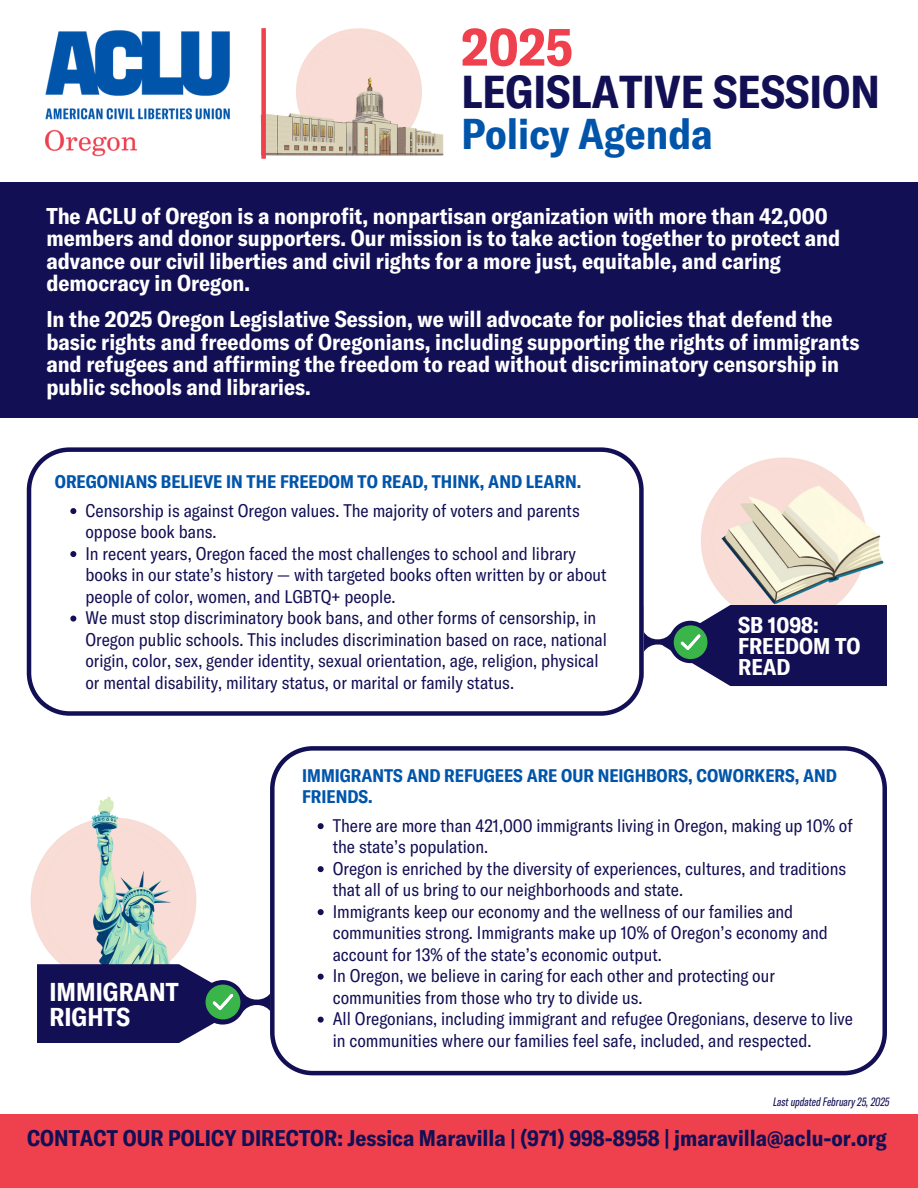
<style>
.page{position:relative;width:918px;height:1188px;background:#fff}
.page>*{position:absolute;margin:0;border:0;box-sizing:border-box;transform-origin:0 0}
.t1{font:700 condensed 52.65px "GT America";color:#ef404e}
.t2{font:700 condensed 45.45px "GT America";color:#130f54}
.t3{font:700 condensed 42.45px "GT America";color:#05a}
.t4{font:700 condensed 25.5px/24.8px "GT America";color:#fff}
.t5{font:700 condensed 22.5px/22.5px "GT America";color:#fff}
.t6{font:700 condensed 22.35px "GT America";color:#130f54}
.t7{font:condensed 18px/21.5px "GT America";color:#130f54}
.t8{font:700 condensed 18px/21.5px "GT America";color:#05a}
.t9{font:12px "GT America Cm Rg It";color:#130f54}
</style>
<div class="page">
<img style="left:45px;top:30px;width:179px;height:127px">
<img style="left:30px;top:829px;width:42px;height:129px">
<img style="left:72px;top:796px;width:125px;height:162px">
<div style="left:0;top:182px;width:918px;height:236px;background:#130f54"></div>
<div style="left:0;top:1114px;width:918px;height:74px;background:#ef404e"></div>
<svg style="left:644px;top:620px;width:243px;height:66px"></svg>
<img style="left:696px;top:461px;width:191px;height:160px">
<svg style="left:27px;top:447px;width:616px;height:269px"></svg>
<img style="left:224px;top:28px;width:220px;height:128px">
<div style="left:261px;top:28px;width:5px;height:131px;background:#ef404e"></div>
<svg style="left:270px;top:746px;width:617px;height:329px"></svg>
<svg style="left:70px;top:508px;width:6px;height:6px"></svg>
<svg style="left:70px;top:551px;width:6px;height:6px"></svg>
<svg style="left:70px;top:616px;width:6px;height:6px"></svg>
<svg style="left:318px;top:823px;width:6px;height:6px"></svg>
<svg style="left:318px;top:866px;width:6px;height:6px"></svg>
<svg style="left:318px;top:909px;width:6px;height:6px"></svg>
<svg style="left:37px;top:958px;width:306px;height:89px"></svg>
<p class="t1" style="left:461px;top:13px;width:113px">2025</p>
<p class="t2" style="left:461px;top:62px;width:420px">LEGISLATIVE SESSION</p>
<h5 class="t3" style="left:461px;top:107px;width:253px">Policy Agenda</h5>
<h6 class="t5" style="left:46px;top:203px;width:795px">The ACLU of Oregon is a nonprofit, nonpartisan organization with more than 42,000 members and donor supporters. Our mission is to take action together to protect and advance our civil liberties and civil rights for a more just, equitable, and caring democracy in Oregon.</h6>
<h6 class="t5" style="left:46px;top:307px;width:815px">In the 2025 Oregon Legislative Session, we will advocate for policies that defend the basic rights and freedoms of Oregonians, including supporting the rights of immigrants and refugees and affirming the freedom to read without discriminatory censorship in public schools and libraries.</h6>
<h1 class="t8" style="left:55px;top:470px;width:528px">OREGONIANS BELIEVE IN THE FREEDOM TO READ, THINK, AND LEARN.</h1>
<p class="t7" style="left:85px;top:499px;width:496px">Censorship is against Oregon values. The majority of voters and parents oppose book bans.</p>
<p class="t7" style="left:85px;top:542px;width:523px">In recent years, Oregon faced the most challenges to school and library books in our state’s history — with targeted books often written by or about people of color, women, and LGBTQ+ people.</p>
<p class="t7" style="left:85px;top:606px;width:523px">We must stop discriminatory book bans, and other forms of censorship, in Oregon public schools. This includes discrimination based on race, national origin, color, sex, gender identity, sexual orientation, age, religion, physical or mental disability, military status, or marital or family status.</p>
<p class="t5" style="left:738px;top:613px;width:124px;line-height:21.3px">SB 1098:<br>FREEDOM TO<br>READ</p>
<h2 class="t4" style="left:50px;top:979px;width:131px">IMMIGRANT<br>RIGHTS</h2>
<p class="t8" style="left:302px;top:764px;width:536px">IMMIGRANTS AND REFUGEES ARE OUR NEIGHBORS, COWORKERS, AND<br>FRIENDS.</p>
<p class="t7" style="left:333px;top:814px;width:522px">There are more than 421,000 immigrants living in Oregon, making up 10% of the state’s population.</p>
<p class="t7" style="left:333px;top:857px;width:515px">Oregon is enriched by the diversity of experiences, cultures, and traditions that all of us bring to our neighborhoods and state.</p>
<p class="t7" style="left:333px;top:900px;width:497px">Immigrants keep our economy and the wellness of our families and communities strong. Immigrants make up 10% of Oregon’s economy and account for 13% of the state’s economic output.</p>
<p class="t7" style="left:333px;top:964px;width:444px">In Oregon, we believe in caring for each other and protecting our communities from those who try to divide us.</p>
<p class="t7" style="left:333px;top:1007px;width:522px">All Oregonians, including immigrant and refugee Oregonians, deserve to live in communities where our families feel safe, included, and respected.</p>
<h3 class="t9" style="left:773px;top:1094px;width:118px">Last updated February 25, 2025</h3>
<p class="t6" style="left:27px;top:1123px;width:861px">CONTACT OUR POLICY DIRECTOR: Jessica Maravilla | (971) 998-8958 | jmaravilla@aclu-or.org</p>
</div>
